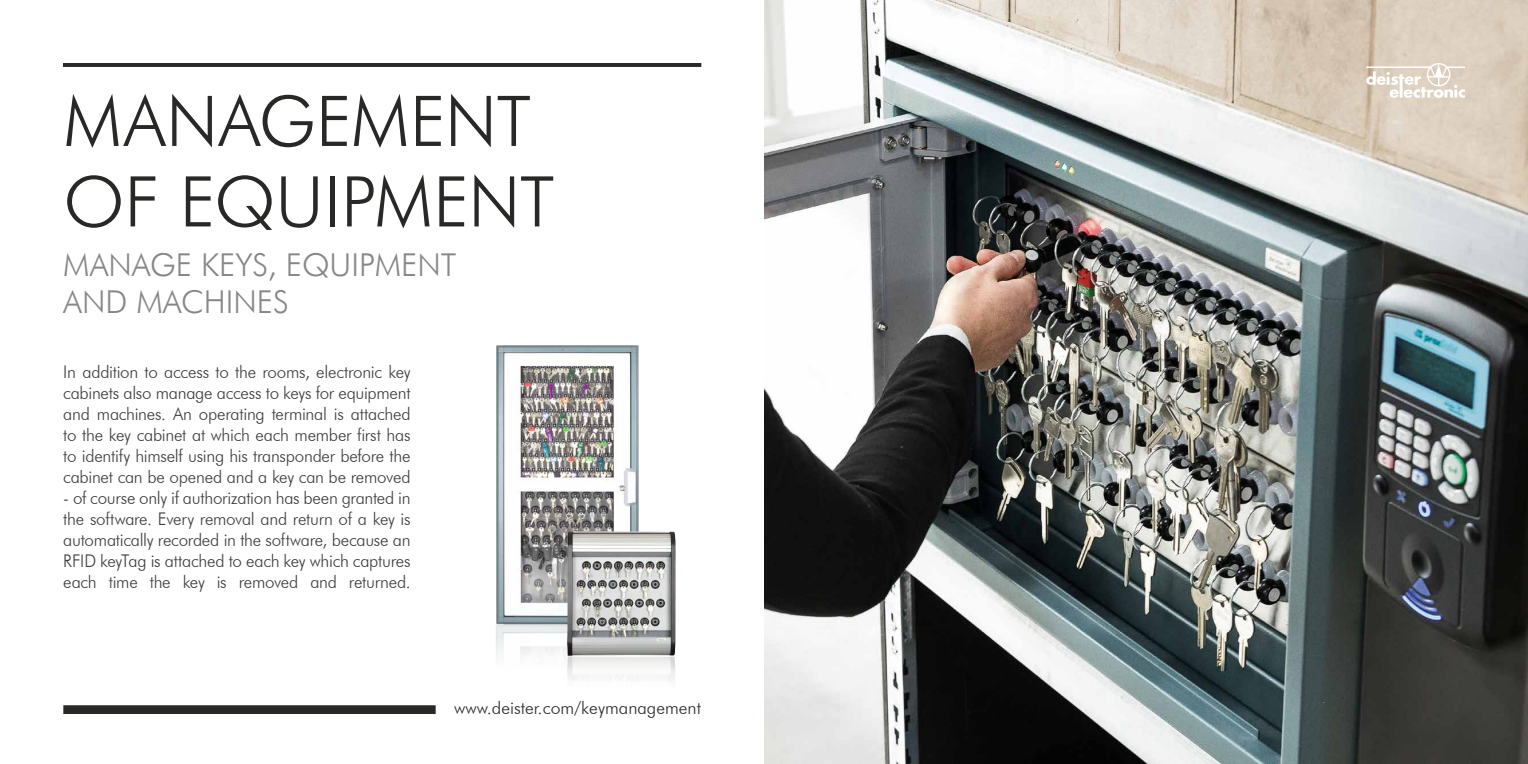
<style>
.page{position:relative;width:1528px;height:764px;background:#fff}
.page>*{position:absolute;margin:0;border:0;box-sizing:border-box;transform-origin:0 0}
.t1{font:300 70px/80.5px "Futura BT";letter-spacing:-.005em;color:#282827}
.t2{font:300 31.5px/36.8px "Futura BT";color:#878787}
.t3{font:300 17.5px/21px "Futura BT";letter-spacing:-.015em;color:#3c3c3b;text-align:justify}
.t4{font:300 17.5px "Futura BT";color:#282827}
</style>
<div class="page">
<img style="left:496px;top:345px;width:143px;height:312px">
<hr style="left:63px;top:63px;width:638px;height:4px;background:#282827">
<div style="left:63px;top:705px;width:373px;height:9px;background:#282827"></div>
<img style="left:567px;top:531px;width:109px;height:150px">
<img style="left:764px;top:0;width:764px;height:764px">
<svg style="left:1366px;top:63px;width:99px;height:35px"></svg>
<h1 class="t1" style="left:63px;top:80px;width:493px">MANAGEMENT<br>OF EQUIPMENT</h1>
<h2 class="t2" style="left:63px;top:246px;width:395px">MANAGE KEYS, EQUIPMENT<br>AND MACHINES</h2>
<p class="t3" style="left:63px;top:361px;width:349px">In addition to access to the rooms, electronic key cabinets also manage access to keys for equipment and machines. An operating terminal is attached to the key cabinet at which each member first has to identify himself using his transponder before the cabinet can be opened and a key can be removed</p>
<p class="t3" style="left:63px;top:487px;width:349px">- of course only if authorization has been granted in the software. Every removal and return of a key is automatically recorded in the software, because an RFID keyTag is attached to each key which captures each time the key is removed and returned.</p>
<p class="t4" style="left:454px;top:697px;width:248px">www.deister.com/keymanagement</p>
</div>
